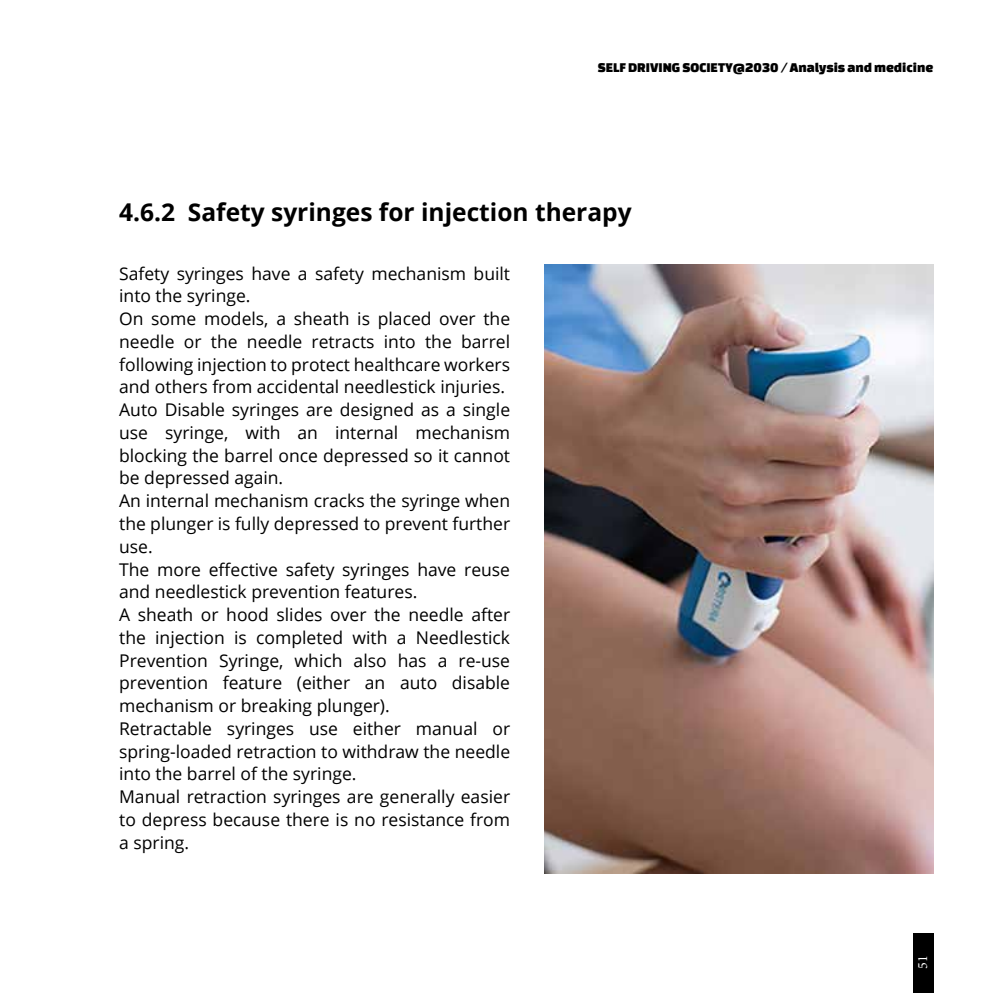
<style>
.page{position:relative;width:993px;height:993px;background:#fff}
.page>*{position:absolute;margin:0;border:0;box-sizing:border-box;transform-origin:0 0}
.t1{font:700 24.5px "Open Sans";color:#000}
.t2{font:17.5px/22.8px "Open Sans";color:#000}
.t3{font:14px "Changa One";color:#000}
.t4{font:14px "Minion Pro";color:#fff}
</style>
<div class="page">
<div style="left:912px;top:933px;width:21px;height:59px;background:#000"></div>
<img style="left:544px;top:265px;width:389px;height:608px">
<p class="t3" style="left:597px;top:60px;width:337px">SELF DRIVING SOCIETY@2030 / Analysis and medicine</p>
<h1 class="t1" style="left:119px;top:195px;width:514px">4.6.2 Safety syringes for injection therapy</h1>
<p class="t2" style="left:119px;top:261px;width:392px">Safety syringes have a safety mechanism built into the syringe.<br>On some models, a sheath is placed over the needle or the needle retracts into the barrel following injection to protect healthcare workers and others from accidental needlestick injuries.<br>Auto Disable syringes are designed as a single use syringe, with an internal mechanism blocking the barrel once depressed so it cannot be depressed again.<br>An internal mechanism cracks the syringe when the plunger is fully depressed to prevent further use.<br>The more effective safety syringes have reuse and needlestick prevention features.<br>A sheath or hood slides over the needle after the injection is completed with a Needlestick Prevention Syringe, which also has a re-use prevention feature (either an auto disable mechanism or breaking plunger).<br>Retractable syringes use either manual or spring-loaded retraction to withdraw the needle into the barrel of the syringe.<br>Manual retraction syringes are generally easier to depress because there is no resistance from a spring.</p>
<p class="t4" style="left:913px;top:968px;width:15px;rotate:-90deg">51</p>
</div>
